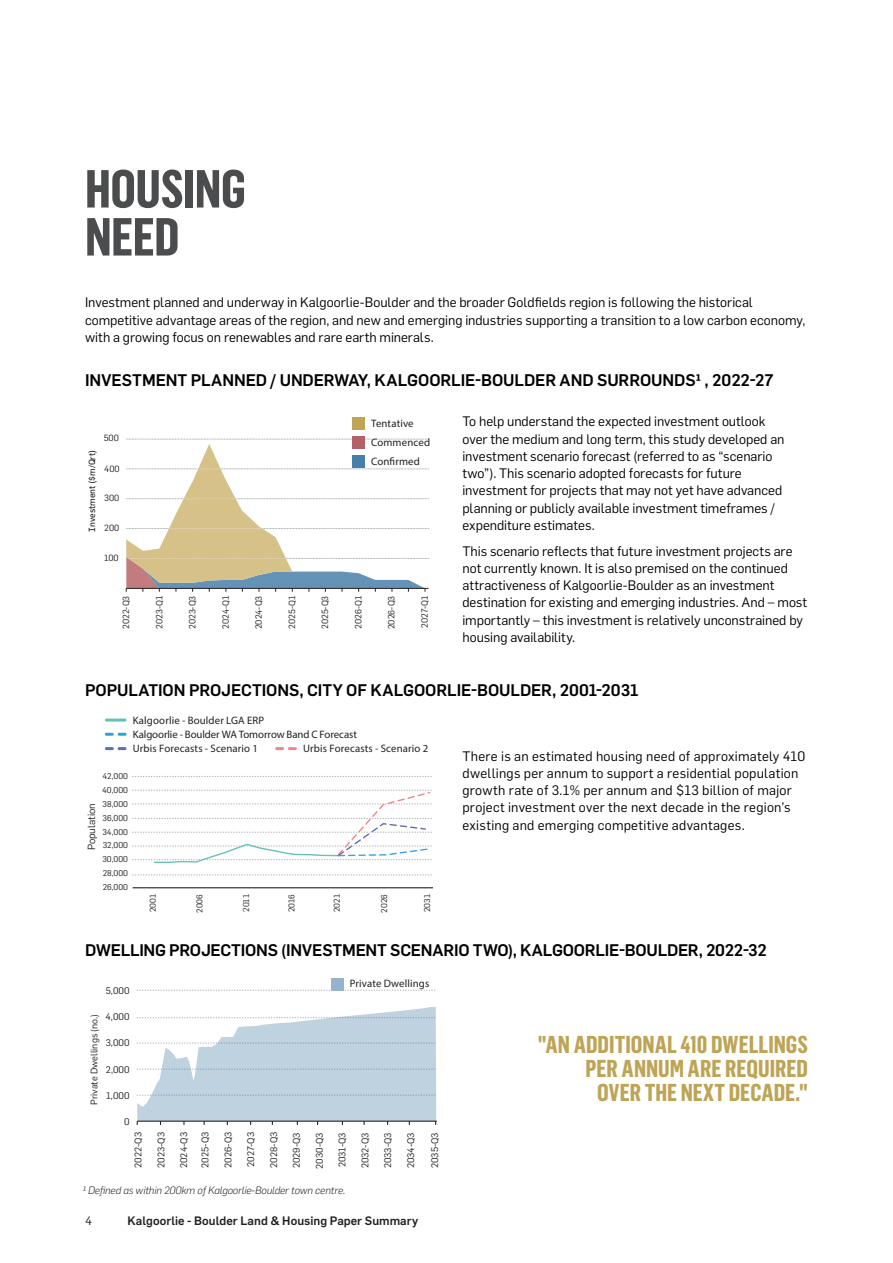
<style>
.page{position:relative;width:893px;height:1263px;background:#fff}
.page>*{position:absolute;margin:0;border:0;box-sizing:border-box;transform-origin:0 0}
.Heading_1{font:700 52.5px/48px "Flama Cond";letter-spacing:-.01em;color:#4b4c4d}
.Quote_Style_1{font:700 24px "Flama Cond";color:#bea455}
.Heading_3{font:500 16.5px "Flama";letter-spacing:-.01em;color:#000001}
.Body{font:13.5px/17.2px "Flama";color:#000001}
.Body-2{font:13.5px "Flama";letter-spacing:.02em;color:#000001}
.t1{font:500 12px "Flama";letter-spacing:.005em;color:#231f20}
.t2{font:12px "Flama";color:#231f20}
.t3{font:10.8px "Myriad Pro";letter-spacing:.01em;color:#231f20}
.In-graphic_Source{font:italic 300 10.5px "Flama";letter-spacing:-.01em;color:#231f20}
.t4{font:10.2px "Flama";color:#231f20}
.t5{font:9.45px "Flama";color:#231f20}
.t6{font:8.85px "Flama";color:#231f20}
.t7{font:8.85px "Flama";color:#231f20}
.t8{font:8.25px/13.8px "Flama";color:#231f20;text-align:justify}
</style>
<div class="page">
<svg style="left:352px;top:417px;width:13px;height:1px"></svg>
<svg style="left:126px;top:439px;width:303px;height:153px"></svg>
<div style="left:353px;top:418px;width:12px;height:12px;background:#bea455"></div>
<div style="left:353px;top:455px;width:12px;height:13px;background:#4580a8"></div>
<div style="left:353px;top:436px;width:12px;height:13px;background:#b56266"></div>
<hr style="left:133px;top:887px;width:299px;height:1px;background:#231f20">
<svg style="left:133px;top:776px;width:299px;height:1px"></svg>
<svg style="left:133px;top:790px;width:299px;height:73px"></svg>
<svg style="left:133px;top:875px;width:299px;height:1px"></svg>
<hr style="left:106px;top:718px;width:19px;height:3px;background:#5cc3b6">
<svg style="left:106px;top:733px;width:19px;height:3px"></svg>
<svg style="left:106px;top:747px;width:19px;height:3px"></svg>
<svg style="left:277px;top:747px;width:18px;height:3px"></svg>
<svg style="left:137px;top:990px;width:299px;height:1px"></svg>
<svg style="left:137px;top:1007px;width:300px;height:118px"></svg>
<div style="left:331px;top:978px;width:12px;height:12px;background:#96b3ce"></div>
<p class="Heading_1" style="left:85px;top:165px;width:162px">HOUSING<br>NEED</p>
<p class="Body" style="left:85px;top:293px;width:722px">Investment planned and underway in Kalgoorlie-Boulder and the broader Goldfields region is following the historical competitive advantage areas of the region, and new and emerging industries supporting a transition to a low carbon economy, with a growing focus on renewables and rare earth minerals.</p>
<p class="Heading_3" style="left:85px;top:368px;width:690px">INVESTMENT PLANNED / UNDERWAY, KALGOORLIE-BOULDER AND SURROUNDS1 , 2022-27</p>
<p class="t6" style="left:104px;top:432px;width:17px">500</p>
<p class="t6" style="left:104px;top:462px;width:17px">400</p>
<p class="t6" style="left:104px;top:491px;width:17px">300</p>
<p class="t6" style="left:104px;top:521px;width:16px">200</p>
<p class="t6" style="left:104px;top:551px;width:16px">100</p>
<p class="t7" style="left:87px;top:532px;width:84px;rotate:-90deg">Investment ($m/Qrt)</p>
<p class="t3" style="left:371px;top:416px;width:44px">Tentative</p>
<p class="t3" style="left:371px;top:455px;width:50px">Confirmed</p>
<p class="t3" style="left:371px;top:436px;width:60px">Commenced</p>
<p class="t6" style="left:119px;top:629px;width:35px;rotate:-90deg">2022-Q3</p>
<p class="t6" style="left:153px;top:629px;width:34px;rotate:-90deg">2023-Q1</p>
<p class="t6" style="left:186px;top:629px;width:35px;rotate:-90deg">2023-Q3</p>
<p class="t6" style="left:219px;top:629px;width:35px;rotate:-90deg">2024-Q1</p>
<p class="t6" style="left:252px;top:629px;width:35px;rotate:-90deg">2024-Q3</p>
<p class="t6" style="left:285px;top:629px;width:34px;rotate:-90deg">2025-Q1</p>
<p class="t6" style="left:318px;top:629px;width:35px;rotate:-90deg">2025-Q3</p>
<p class="t6" style="left:352px;top:629px;width:35px;rotate:-90deg">2026-Q1</p>
<p class="t6" style="left:385px;top:629px;width:35px;rotate:-90deg">2026-Q3</p>
<p class="t6" style="left:418px;top:628px;width:34px;rotate:-90deg">2027-Q1</p>
<p class="Body" style="left:462px;top:412px;width:324px">To help understand the expected investment outlook over the medium and long term, this study developed an investment scenario forecast (referred to as “scenario two”). This scenario adopted forecasts for future investment for projects that may not yet have advanced planning or publicly available investment timeframes / expenditure estimates.</p>
<p class="Body" style="left:462px;top:541px;width:346px">This scenario reflects that future investment projects are not currently known. It is also premised on the continued attractiveness of Kalgoorlie-Boulder as an investment destination for existing and emerging industries. And – most importantly – this investment is relatively unconstrained by housing availability.</p>
<p class="Heading_3" style="left:85px;top:678px;width:555px">POPULATION PROJECTIONS, CITY OF KALGOORLIE-BOULDER, 2001-2031</p>
<p class="t3" style="left:133px;top:713px;width:133px">Kalgoorlie - Boulder LGA ERP</p>
<p class="t3" style="left:133px;top:742px;width:127px">Urbis Forecasts - Scenario 1</p>
<p class="t3" style="left:133px;top:727px;width:226px">Kalgoorlie - Boulder WA Tomorrow Band C Forecast</p>
<p class="t3" style="left:303px;top:742px;width:127px">Urbis Forecasts - Scenario 2</p>
<p class="t4" style="left:131px;top:732px;width:131px">Kalgoorlie - Boulder LGA ERP</p>
<p class="t8" style="left:102px;top:769px;width:27px">42,000<br>40,000<br>38,000<br>36,000<br>34,000<br>32,000<br>30,000<br>28,000<br>26,000</p>
<p class="t4" style="left:84px;top:850px;width:49px;rotate:-90deg">Population</p>
<p class="t8" style="left:146px;top:912px;width:20px;rotate:-90deg">2001</p>
<p class="t8" style="left:192px;top:913px;width:20px;rotate:-90deg">2006</p>
<p class="t8" style="left:239px;top:912px;width:19px;rotate:-90deg">2011</p>
<p class="t8" style="left:284px;top:912px;width:19px;rotate:-90deg">2016</p>
<p class="t8" style="left:329px;top:912px;width:19px;rotate:-90deg">2021</p>
<p class="t8" style="left:377px;top:913px;width:20px;rotate:-90deg">2026</p>
<p class="t8" style="left:420px;top:912px;width:19px;rotate:-90deg">2031</p>
<p class="Body-2" style="left:462px;top:746px;width:344px">There is an estimated housing need of approximately 410</p>
<p class="Body-2" style="left:462px;top:763px;width:337px">dwellings per annum to support a residential population</p>
<p class="Body-2" style="left:462px;top:780px;width:331px">growth rate of 3.1% per annum and $13 billion of major</p>
<p class="Body-2" style="left:462px;top:797px;width:330px">project investment over the next decade in the region’s</p>
<p class="Body-2" style="left:462px;top:815px;width:284px">existing and emerging competitive advantages.</p>
<p class="Heading_3" style="left:85px;top:937px;width:683px">DWELLING PROJECTIONS (INVESTMENT SCENARIO TWO), KALGOORLIE-BOULDER, 2022-32</p>
<p class="t5" style="left:106px;top:984px;width:25px">5,000</p>
<p class="t5" style="left:87px;top:1105px;width:92px;rotate:-90deg">Private Dwellings (no.)</p>
<p class="t5" style="left:105px;top:1010px;width:26px">4,000</p>
<p class="t5" style="left:106px;top:1036px;width:25px">3,000</p>
<p class="t5" style="left:106px;top:1062px;width:25px">2,000</p>
<p class="t5" style="left:106px;top:1088px;width:25px">1,000</p>
<p class="t5" style="left:124px;top:1114px;width:7px">0</p>
<p class="t3" style="left:350px;top:977px;width:81px">Private Dwellings</p>
<p class="t5" style="left:131px;top:1168px;width:37px;rotate:-90deg">2022-Q3</p>
<p class="t5" style="left:154px;top:1168px;width:37px;rotate:-90deg">2023-Q3</p>
<p class="t5" style="left:177px;top:1168px;width:37px;rotate:-90deg">2024-Q3</p>
<p class="t5" style="left:198px;top:1167px;width:37px;rotate:-90deg">2025-Q3</p>
<p class="t5" style="left:221px;top:1168px;width:37px;rotate:-90deg">2026-Q3</p>
<p class="t5" style="left:244px;top:1167px;width:36px;rotate:-90deg">2027-Q3</p>
<p class="t5" style="left:267px;top:1167px;width:37px;rotate:-90deg">2028-Q3</p>
<p class="t5" style="left:289px;top:1168px;width:37px;rotate:-90deg">2029-Q3</p>
<p class="t5" style="left:312px;top:1169px;width:38px;rotate:-90deg">2030-Q3</p>
<p class="t5" style="left:335px;top:1167px;width:36px;rotate:-90deg">2031-Q3</p>
<p class="t5" style="left:358px;top:1168px;width:37px;rotate:-90deg">2032-Q3</p>
<p class="t5" style="left:381px;top:1168px;width:37px;rotate:-90deg">2033-Q3</p>
<p class="t5" style="left:404px;top:1168px;width:37px;rotate:-90deg">2034-Q3</p>
<p class="t5" style="left:428px;top:1168px;width:37px;rotate:-90deg">2035-Q3</p>
<p class="In-graphic_Source" style="left:83px;top:1182px;width:264px">1 Defined as within 200km of Kalgoorlie-Boulder town centre.</p>
<p class="t2" style="left:85px;top:1211px;width:8px">4</p>
<p class="t1" style="left:128px;top:1211px;width:292px">Kalgoorlie - Boulder Land &amp; Housing Paper Summary</p>
<p class="Quote_Style_1" style="left:538px;top:1030px;width:271px">"AN ADDITIONAL 410 DWELLINGS</p>
<p class="Quote_Style_1" style="left:585px;top:1054px;width:224px">PER ANNUM ARE REQUIRED</p>
<p class="Quote_Style_1" style="left:597px;top:1078px;width:212px">OVER THE NEXT DECADE."</p>
</div>
